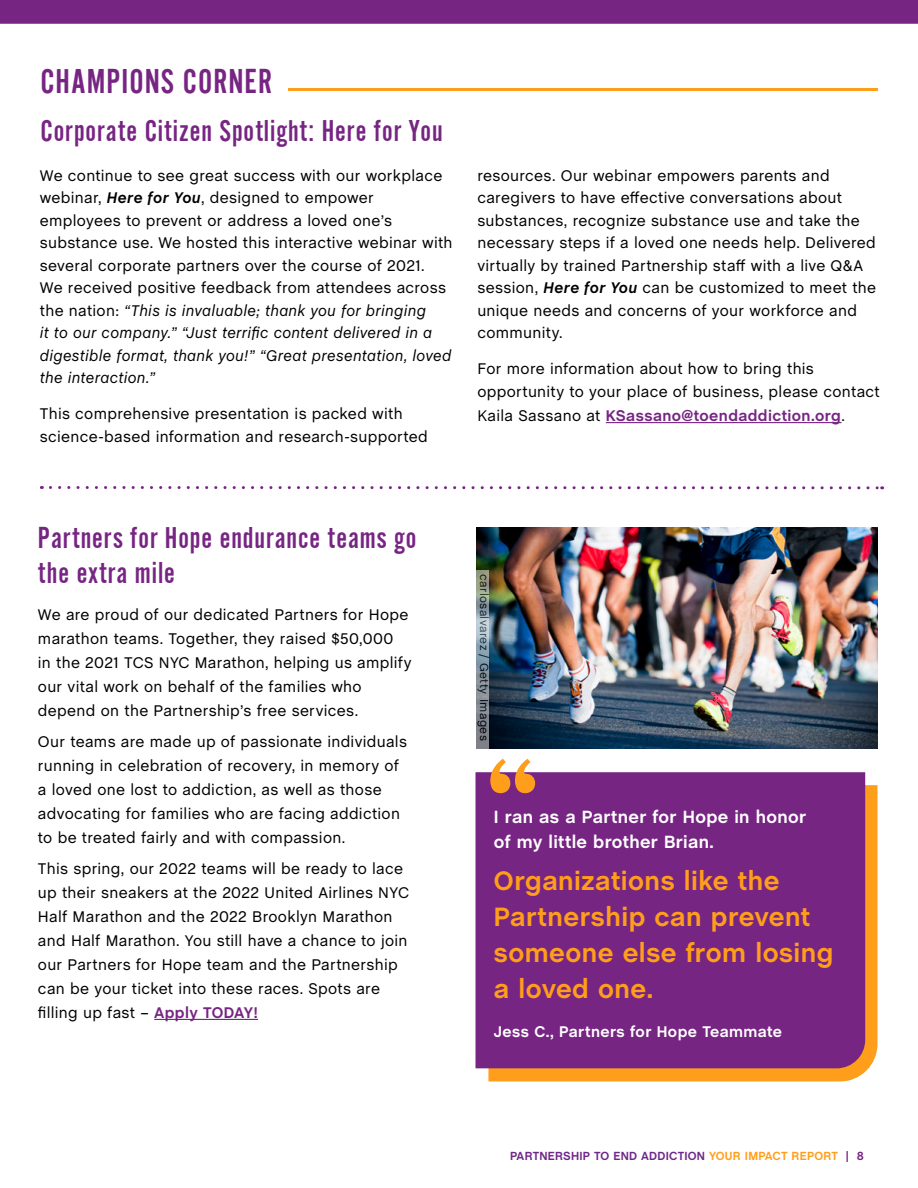
<style>
.page{position:relative;width:918px;height:1188px;background:#fff}
.page>*{position:absolute;margin:0;border:0;box-sizing:border-box;transform-origin:0 0}
.t1{font:36px "Alternate Got No 2 D";letter-spacing:.03em;color:#772583}
.t2{font:31.5px/34.5px "Alternate Got No 2 D";letter-spacing:.03em;color:#772583}
.t3{font:700 27px/36px "Chalet";letter-spacing:.015em;color:#ff9e1b}
.t4{font:700 18px/25.5px "Chalet";letter-spacing:.015em;color:#fff}
.t5{font:15.75px/22.5px "Chalet";letter-spacing:.02em;color:#000}
.t6{font:700 15.75px "Chalet";letter-spacing:.025em;color:#772583}
.t7{font:700 15.75px "Chalet";letter-spacing:.025em;color:#fff}
.t8{font:700 12px "Chalet";letter-spacing:.02em;color:#6f2789}
.t9{font:12px "Chalet";letter-spacing:.03em;color:#000}
.s1{font-weight:700;font-style:italic}
.s2{font-style:italic}
.s3{font-weight:400;color:#000}
.s4{font-weight:700;color:#772583}
.s5{color:#ff9e1b}
.s6{color:#772583}
</style>
<div class="page">
<div style="left:0;top:0;width:918px;height:24px;background:#772583"></div>
<hr style="left:154px;top:1019px;width:104px;height:1px;background:#772583">
<img style="left:476px;top:527px;width:402px;height:222px">
<svg style="left:50px;top:486px;width:833px;height:3px"></svg>
<hr style="left:606px;top:422px;width:236px;height:1px;background:#772583">
<hr style="left:288px;top:88px;width:590px;height:3px;background:#ff9e1b">
<svg style="left:488px;top:785px;width:390px;height:297px;background:#fca22d"></svg>
<div style="left:476px;top:772px;width:389px;height:296px;background:#772583"></div>
<svg style="left:490px;top:759px;width:45px;height:34px"></svg>
<svg style="left:476px;top:570px;width:13px;height:179px;background:#909ca0"></svg>
<h1 class="t1" style="left:40px;top:63px;width:233px">CHAMPIONS CORNER</h1>
<h2 class="t2" style="left:40px;top:113px;width:404px">Corporate Citizen Spotlight: Here for You</h2>
<p class="t5" style="left:40px;top:164px;width:414px">We continue to see great success with our workplace webinar, <span class="s1">Here for You</span>, designed to empower employees to prevent or address a loved one’s substance use. We hosted this interactive webinar with several corporate partners over the course of 2021.<br>We received positive feedback from attendees across the nation: <span class="s2">“This is invaluable; thank you for bringing<br>it to our company.” “Just terrific content delivered in a digestible format, thank you!” “Great presentation, loved the interaction.”</span></p>
<p class="t5" style="left:40px;top:403px;width:389px">This comprehensive presentation is packed with science-based information and research-supported</p>
<p class="t5" style="left:477px;top:164px;width:400px">resources. Our webinar empowers parents and caregivers to have effective conversations about substances, recognize substance use and take the necessary steps if a loved one needs help. Delivered virtually by trained Partnership staff with a live Q&amp;A session, <span class="s1">Here for You</span> can be customized to meet the unique needs and concerns of your workforce and community.</p>
<p class="t5" style="left:477px;top:358px;width:404px">For more information about how to bring this opportunity to your place of business, please contact</p>
<p class="t6" style="left:477px;top:406px;width:369px"><span class="s3">Kaila Sassano at</span> KSassano@toendaddiction.org<span class="s3">.</span></p>
<h2 class="t2" style="left:38px;top:520px;width:380px">Partners for Hope endurance teams go the extra mile</h2>
<p class="t5" style="left:38px;top:603px;width:375px;line-height:24px">We are proud of our dedicated Partners for Hope marathon teams. Together, they raised $50,000<br>in the 2021 TCS NYC Marathon, helping us amplify our vital work on behalf of the families who depend on the Partnership’s free services.</p>
<p class="t5" style="left:38px;top:730px;width:371px;line-height:24px">Our teams are made up of passionate individuals running in celebration of recovery, in memory of a loved one lost to addiction, as well as those advocating for families who are facing addiction to be treated fairly and with compassion.</p>
<p class="t5" style="left:38px;top:856px;width:373px;line-height:24px">This spring, our 2022 teams will be ready to lace up their sneakers at the 2022 United Airlines NYC Half Marathon and the 2022 Brooklyn Marathon and Half Marathon. You still have a chance to join our Partners for Hope team and the Partnership can be your ticket into these races. Spots are filling up fast – <span class="s4">Apply TODAY!</span></p>
<p class="t9" style="left:492px;top:574px;width:168px;rotate:90deg">carlosalvarez / Getty Images</p>
<p class="t4" style="left:494px;top:805px;width:314px">I ran as a Partner for Hope in honor of my little brother Brian.</p>
<h3 class="t3" style="left:494px;top:865px;width:341px">Organizations like the<br>Partnership can prevent someone else from losing a loved one.</h3>
<p class="t7" style="left:494px;top:1023px;width:290px">Jess C., Partners for Hope Teammate</p>
<p class="t8" style="left:510px;top:1149px;width:355px">PARTNERSHIP TO END ADDICTION <span class="s5">YOUR IMPACT REPORT</span> <span class="s6">| 8</span></p>
</div>
